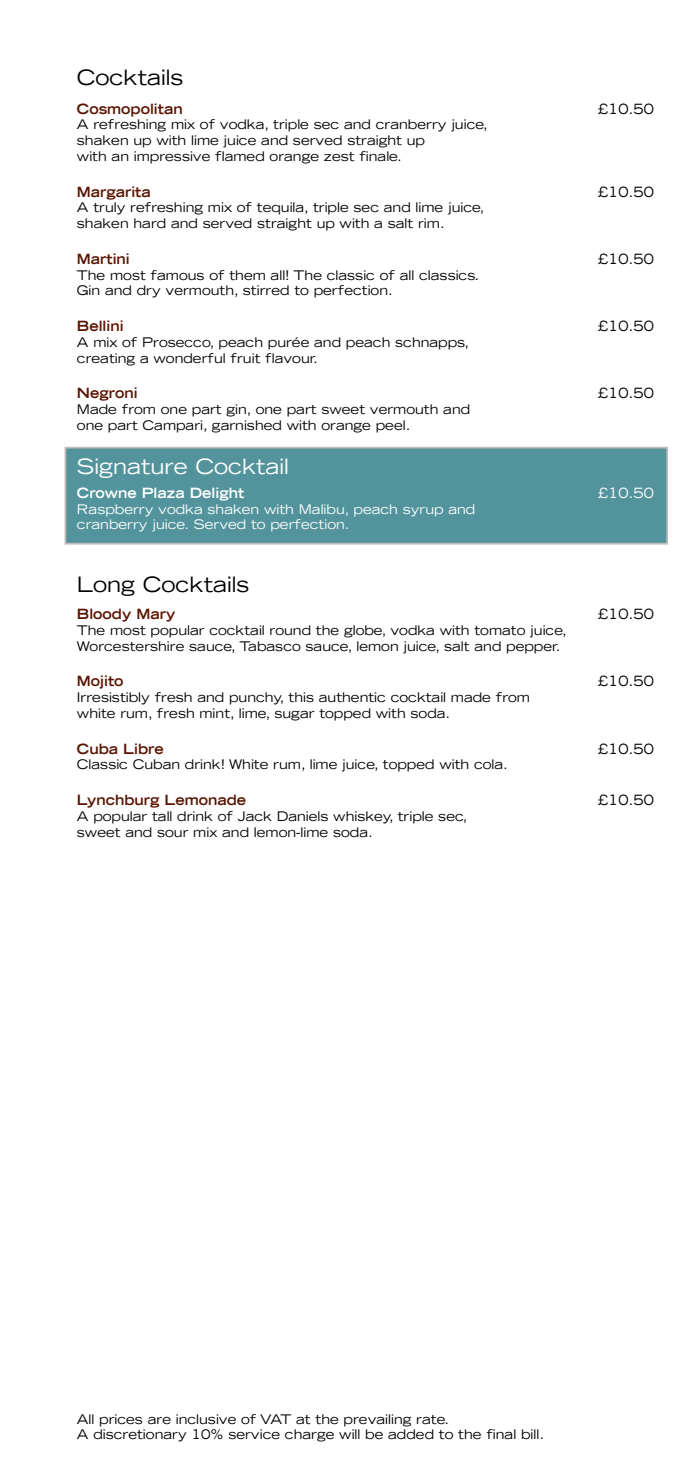
<style>
.page{position:relative;width:695px;height:1474px;background:#fff}
.page>*{position:absolute;margin:0;border:0;box-sizing:border-box;transform-origin:0 0}
.t1{font:expanded 21px "Trade Gothic LH";color:#000}
.t2{font:expanded 21px "Trade Gothic LH";color:#fff}
.t3{font:700 expanded 14px "Trade Gothic LH";color:#5a1400}
.t4{font:expanded 14px "Trade Gothic LH";color:#000}
.t5{font:700 expanded 14px "Trade Gothic LH";color:#fff}
.t6{font:expanded 14px "Trade Gothic LH";color:#fff}
.t7{font:expanded 13.12px/15.8px "Trade Gothic LH";color:#000}
.t8{font:expanded 13.12px/15.8px "Trade Gothic LH";color:#fff}
</style>
<div class="page">
<div style="left:64px;top:447px;width:604px;height:97px;background:#53949c;border:2px solid #bfbbb8"></div>
<h1 class="t1" style="left:77px;top:63px;width:108px">Cocktails</h1>
<p class="t3" style="left:77px;top:99px;width:107px">Cosmopolitan</p>
<p class="t4" style="left:598px;top:99px;width:57px">£10.50</p>
<p class="t7" style="left:77px;top:116px;width:412px">A refreshing mix of vodka, triple sec and cranberry juice, shaken up with lime juice and served straight up<br>with an impressive flamed orange zest finale.</p>
<p class="t3" style="left:77px;top:182px;width:75px">Margarita</p>
<p class="t4" style="left:598px;top:182px;width:57px">£10.50</p>
<p class="t7" style="left:77px;top:199px;width:409px">A truly refreshing mix of tequila, triple sec and lime juice, shaken hard and served straight up with a salt rim.</p>
<p class="t3" style="left:77px;top:250px;width:54px">Martini</p>
<p class="t4" style="left:598px;top:249px;width:57px">£10.50</p>
<p class="t7" style="left:77px;top:267px;width:403px">The most famous of them all! The classic of all classics.<br>Gin and dry vermouth, stirred to perfection.</p>
<p class="t3" style="left:77px;top:317px;width:48px">Bellini</p>
<p class="t4" style="left:598px;top:317px;width:57px">£10.50</p>
<p class="t7" style="left:77px;top:334px;width:393px">A mix of Prosecco, peach purée and peach schnapps, creating a wonderful fruit flavour.</p>
<p class="t3" style="left:77px;top:384px;width:62px">Negroni</p>
<p class="t4" style="left:598px;top:384px;width:57px">£10.50</p>
<p class="t7" style="left:77px;top:401px;width:395px">Made from one part gin, one part sweet vermouth and one part Campari, garnished with orange peel.</p>
<h1 class="t2" style="left:77px;top:452px;width:213px">Signature Cocktail</h1>
<p class="t5" style="left:77px;top:483px;width:169px">Crowne Plaza Delight</p>
<p class="t6" style="left:598px;top:483px;width:57px">£10.50</p>
<p class="t8" style="left:77px;top:500px;width:400px">Raspberry vodka shaken with Malibu, peach syrup and cranberry juice. Served to perfection.</p>
<h1 class="t1" style="left:77px;top:571px;width:174px">Long Cocktails</h1>
<p class="t3" style="left:77px;top:605px;width:100px">Bloody Mary</p>
<p class="t4" style="left:598px;top:605px;width:57px">£10.50</p>
<p class="t7" style="left:77px;top:622px;width:491px">The most popular cocktail round the globe, vodka with tomato juice,<br>Worcestershire sauce, Tabasco sauce, lemon juice, salt and pepper.</p>
<p class="t3" style="left:77px;top:672px;width:48px">Mojito</p>
<p class="t4" style="left:598px;top:672px;width:57px">£10.50</p>
<p class="t7" style="left:77px;top:689px;width:454px">Irresistibly fresh and punchy, this authentic cocktail made from white rum, fresh mint, lime, sugar topped with soda.</p>
<p class="t3" style="left:77px;top:739px;width:88px">Cuba Libre</p>
<p class="t4" style="left:598px;top:739px;width:57px">£10.50</p>
<p class="t7" style="left:77px;top:756px;width:432px">Classic Cuban drink! White rum, lime juice, topped with cola.</p>
<p class="t3" style="left:77px;top:790px;width:171px">Lynchburg Lemonade</p>
<p class="t4" style="left:598px;top:790px;width:57px">£10.50</p>
<p class="t7" style="left:77px;top:807px;width:392px">A popular tall drink of Jack Daniels whiskey, triple sec, sweet and sour mix and lemon-lime soda.</p>
<p class="t7" style="left:77px;top:1410px;width:468px">All prices are inclusive of VAT at the prevailing rate.<br>A discretionary 10% service charge will be added to the final bill.</p>
</div>
